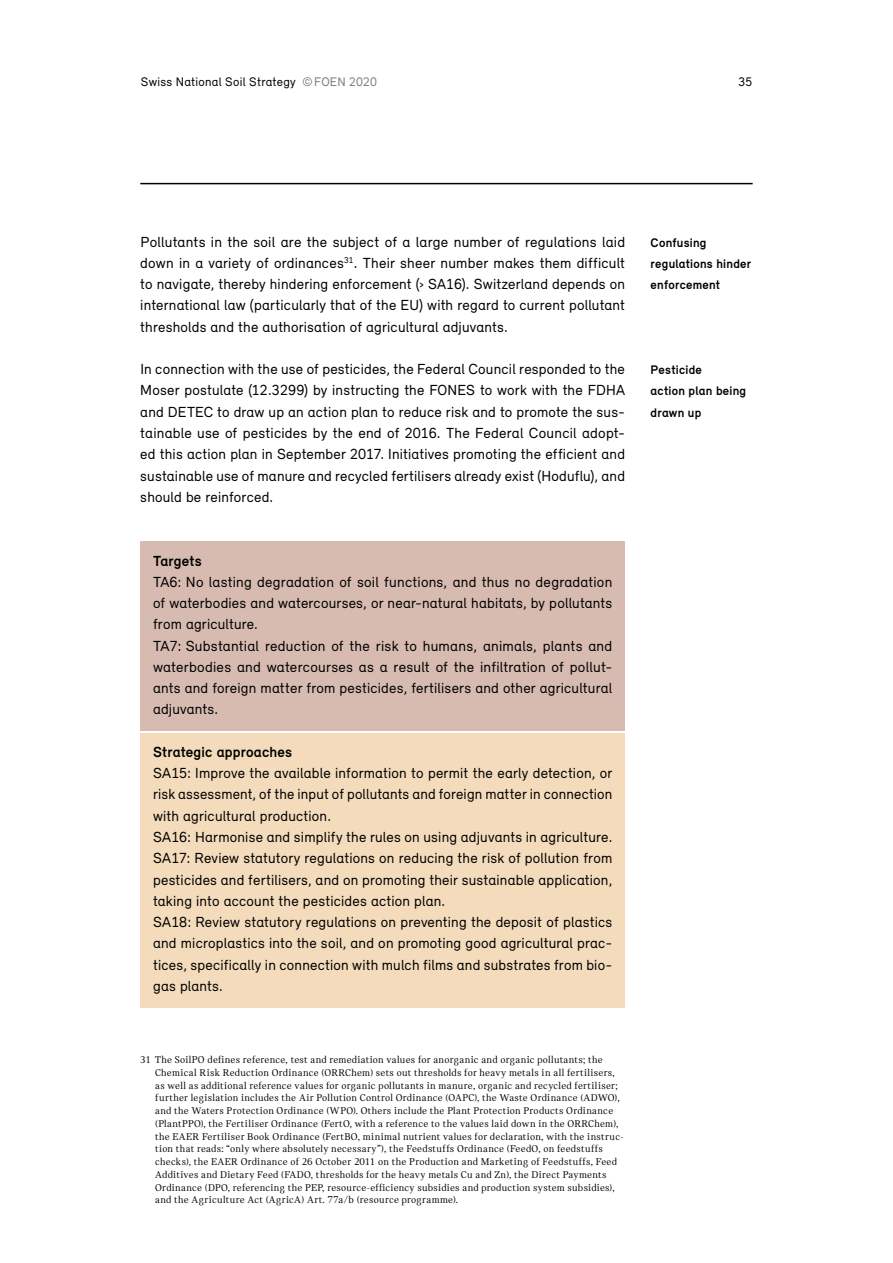
<style>
.page{position:relative;width:893px;height:1263px;background:#fff}
.page>*{position:absolute;margin:0;border:0;box-sizing:border-box;transform-origin:0 0}
._11_Kasten_11_Grundtext{font:15px/21.3px "Relevant";letter-spacing:.01em;color:#000;text-align:justify}
._07_Inhalt_07_Grundtext{font:15px/21.3px "Relevant";letter-spacing:.01em;color:#000;text-align:justify}
._11_Kasten_11_Grundtext_Abstand_nach{font:15px/21.3px "Relevant";letter-spacing:.01em;color:#000;text-align:justify}
._11_Kasten_11_Untertitel{font:700 15px "Relevant";letter-spacing:.015em;color:#000}
._07_Inhalt_07_Marginalie_Titel{font:700 12.75px/21.3px "Relevant";letter-spacing:.02em;color:#000}
.t1{font:12.75px "Relevant";letter-spacing:.02em;color:#000}
._09_Fusszeile_09_Fusszeile{font:10.5px/12.8px "Catalog";letter-spacing:.025em;color:#000}
.s1{color:#7c7c7c}
</style>
<div class="page">
<hr style="left:140px;top:183px;width:613px;height:1px;background:#000">
<div style="left:140px;top:542px;width:485px;height:27px;background:#d7bbb1"></div>
<div style="left:140px;top:563px;width:485px;height:83px;background:#d7bbb1"></div>
<div style="left:140px;top:627px;width:485px;height:104px;background:#d7bbb1"></div>
<div style="left:140px;top:733px;width:485px;height:28px;background:#f3dbbc"></div>
<div style="left:140px;top:754px;width:485px;height:83px;background:#f3dbbc"></div>
<div style="left:140px;top:818px;width:485px;height:40px;background:#f3dbbc"></div>
<div style="left:140px;top:839px;width:485px;height:83px;background:#f3dbbc"></div>
<div style="left:140px;top:903px;width:485px;height:104px;background:#f3dbbc"></div>
<p class="t1" style="left:141px;top:74px;width:238px">Swiss National Soil Strategy <span class="s1">©FOEN 2020</span></p>
<p class="t1" style="left:738px;top:74px;width:15px">35</p>
<p class="_07_Inhalt_07_Grundtext" style="left:140px;top:231px;width:486px">Pollutants in the soil are the subject of a large number of regulations laid down in a variety of ordinances<sup>31</sup>. Their sheer number makes them difficult to navigate, thereby hindering enforcement (› SA16). Switzerland depends on international law (particularly that of the EU) with regard to current pollutant thresholds and the authorisation of agricultural adjuvants.</p>
<p class="_07_Inhalt_07_Grundtext" style="left:140px;top:358px;width:486px">In connection with the use of pesticides, the Federal Council responded to the Moser postulate (12.3299) by instructing the FONES to work with the FDHA and DETEC to draw up an action plan to reduce risk and to promote the sus&shy;tainable use of pesticides by the end of 2016. The Federal Council adopt&shy;ed this action plan in September 2017. Initiatives promoting the efficient and sustainable use of manure and recycled fertilisers already exist (Hoduflu), and should be reinforced.</p>
<h3 class="_11_Kasten_11_Untertitel" style="left:153px;top:551px;width:50px">Targets</h3>
<p class="_11_Kasten_11_Grundtext" style="left:153px;top:571px;width:461px">TA6: No lasting degradation of soil functions, and thus no degradation of waterbodies and watercourses, or near-natural habitats, by pollutants from agriculture.</p>
<p class="_11_Kasten_11_Grundtext" style="left:153px;top:635px;width:461px">TA7: Substantial reduction of the risk to humans, animals, plants and waterbodies and watercourses as a result of the infiltration of pollut&shy;ants and foreign matter from pesticides, fertilisers and other agricultural adjuvants.</p>
<h3 class="_11_Kasten_11_Untertitel" style="left:153px;top:743px;width:141px">Strategic approaches</h3>
<p class="_11_Kasten_11_Grundtext" style="left:153px;top:762px;width:461px">SA15: Improve the available information to permit the early detection, or risk assessment, of the input of pollutants and foreign matter in connection with agricultural production.</p>
<p class="_11_Kasten_11_Grundtext" style="left:153px;top:826px;width:461px">SA16: Harmonise and simplify the rules on using adjuvants in agriculture.</p>
<p class="_11_Kasten_11_Grundtext" style="left:153px;top:847px;width:461px">SA17: Review statutory regulations on reducing the risk of pollution from pesticides and fertilisers, and on promoting their sustainable application, taking into account the pesticides action plan.</p>
<p class="_11_Kasten_11_Grundtext_Abstand_nach" style="left:153px;top:911px;width:461px">SA18: Review statutory regulations on preventing the deposit of plastics and microplastics into the soil, and on promoting good agricultural prac&shy;tices, specifically in connection with mulch films and substrates from bio&shy;gas plants.</p>
<p class="_09_Fusszeile_09_Fusszeile" style="left:155px;top:1053px;width:470px;text-indent:-15px">31 The SoilPO defines reference, test and remediation values for anorganic and organic pollutants; the Chemical Risk Reduction Ordinance (ORRChem) sets out thresholds for heavy metals in all fertilisers, as well as additional reference values for organic pollutants in manure, organic and recycled fertiliser; further legislation includes the Air Pollution Control Ordinance (OAPC), the Waste Ordinance (ADWO), and the Waters Protection Ordinance (WPO). Others include the Plant Protection Products Ordinance (PlantPPO), the Fertiliser Ordinance (FertO, with a reference to the values laid down in the ORRChem), the EAER Fertiliser Book Ordinance (FertBO, minimal nutrient values for declaration, with the instruc&shy;tion that reads: “only where absolutely necessary”), the Feedstuffs Ordinance (FeedO, on feedstuffs checks), the EAER Ordinance of 26 October 2011 on the Production and Marketing of Feedstuffs, Feed Additives and Dietary Feed (FADO, thresholds for the heavy metals Cu and Zn), the Direct Payments Ordinance (DPO, referencing the PEP, resource-efficiency subsidies and production system subsidies), and the Agriculture Act (AgricA) Art. 77a/b (resource programme).</p>
<p class="_07_Inhalt_07_Marginalie_Titel" style="left:651px;top:231px;width:102px">Confusing regulations hinder enforcement</p>
<p class="_07_Inhalt_07_Marginalie_Titel" style="left:651px;top:359px;width:97px">Pesticide<br>action plan being drawn up</p>
</div>
